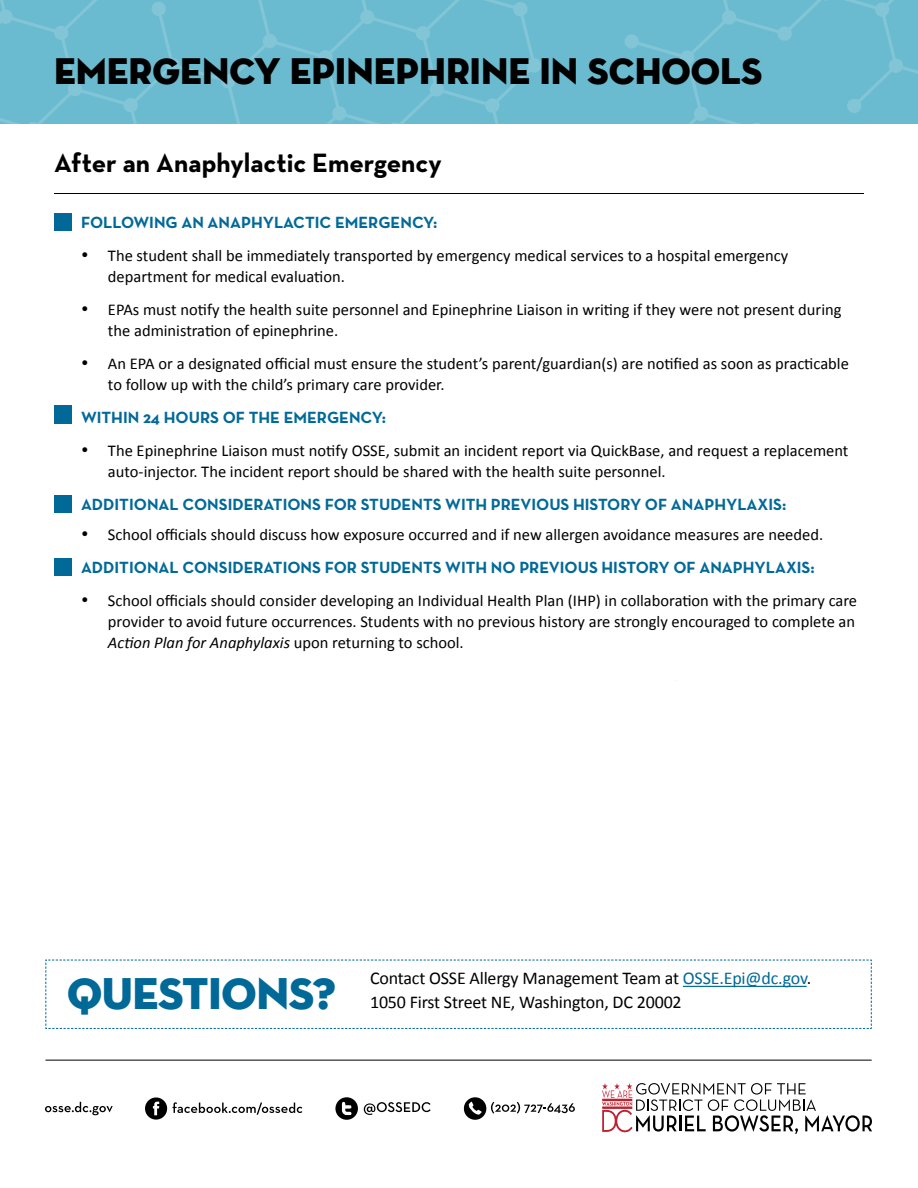
<style>
.page{position:relative;width:918px;height:1188px;background:#fff}
.page>*{position:absolute;margin:0;border:0;box-sizing:border-box;transform-origin:0 0}
.t1{font:45px "Neutra Disp Titling";letter-spacing:-.01em;color:#006998}
.t2{font:37.5px "Neutra Disp Titling";color:#000}
.t3{font:700 27px "Neutra Text";color:#000}
.t4{font:18px "Calibri";letter-spacing:-.01em;color:#000}
.t5{font:16.5px/21px "Calibri";color:#000}
.t6{font:700 16.5px "Neutra Text";color:#006998}
.s1{font-style:italic}
.s2{color:#006998}
</style>
<div class="page">
<hr style="left:45px;top:1060px;width:827px;height:1px;background:#000">
<svg style="left:145px;top:1097px;width:22px;height:23px"></svg>
<svg style="left:173px;top:1102px;width:129px;height:13px"></svg>
<svg style="left:335px;top:1097px;width:23px;height:23px"></svg>
<svg style="left:364px;top:1102px;width:67px;height:13px"></svg>
<svg style="left:45px;top:1102px;width:68px;height:13px"></svg>
<svg style="left:464px;top:1097px;width:111px;height:23px"></svg>
<svg style="left:602px;top:1083px;width:270px;height:51px"></svg>
<svg style="left:45px;top:959px;width:827px;height:70px"></svg>
<svg style="left:618px;top:0;width:300px;height:59px;background:#6cbbd0"></svg>
<div style="left:618px;top:59px;width:300px;height:65px;background:#6bbbd0"></div>
<svg style="left:0;top:0;width:287px;height:124px;background:#6cbbd0"></svg>
<svg style="left:287px;top:0;width:331px;height:124px;background:#6cbbd0"></svg>
<hr style="left:54px;top:193px;width:810px;height:1px;background:#000">
<div style="left:54px;top:213px;width:18px;height:18px;background:#006998"></div>
<div style="left:54px;top:406px;width:18px;height:18px;background:#006998"></div>
<div style="left:54px;top:495px;width:18px;height:18px;background:#006998"></div>
<div style="left:54px;top:558px;width:18px;height:18px;background:#006998"></div>
<h2 class="t2" style="left:54px;top:47px;width:710px">EMERGENCY EPINEPHRINE IN SCHOOLS</h2>
<h3 class="t3" style="left:54px;top:146px;width:389px">After an Anaphylactic Emergency</h3>
<p class="t6" style="left:81px;top:212px;width:358px">FOLLOWING AN ANAPHYLACTIC EMERGENCY:</p>
<p class="t5" style="left:108px;top:244px;width:682px;text-indent:-27px">• The student shall be immediately transported by emergency medical services to a hospital emergency department for medical evaluation.</p>
<p class="t5" style="left:108px;top:298px;width:735px;text-indent:-27px">• EPAs must notify the health suite personnel and Epinephrine Liaison in writing if they were not present during the administration of epinephrine.</p>
<p class="t5" style="left:108px;top:352px;width:742px;text-indent:-27px">• An EPA or a designated official must ensure the student’s parent/guardian(s) are notified as soon as practicable to follow up with the child’s primary care provider.</p>
<p class="t6" style="left:81px;top:407px;width:307px">WITHIN 24 HOURS OF THE EMERGENCY:</p>
<p class="t5" style="left:108px;top:439px;width:742px;text-indent:-27px">• The Epinephrine Liaison must notify OSSE, submit an incident report via QuickBase, and request a replacement auto-injector. The incident report should be shared with the health suite personnel.</p>
<p class="t6" style="left:81px;top:494px;width:707px">ADDITIONAL CONSIDERATIONS FOR STUDENTS WITH PREVIOUS HISTORY OF ANAPHYLAXIS:</p>
<p class="t5" style="left:81px;top:523px;width:744px">• School officials should discuss how exposure occurred and if new allergen avoidance measures are needed.</p>
<p class="t6" style="left:81px;top:557px;width:735px">ADDITIONAL CONSIDERATIONS FOR STUDENTS WITH NO PREVIOUS HISTORY OF ANAPHYLAXIS:</p>
<p class="t5" style="left:108px;top:589px;width:751px;text-indent:-27px">• School officials should consider developing an Individual Health Plan (IHP) in collaboration with the primary care provider to avoid future occurrences. Students with no previous history are strongly encouraged to complete an<br><span class="s1">Action Plan for Anaphylaxis</span> upon returning to school.</p>
<h1 class="t1" style="left:67px;top:966px;width:270px">QUESTIONS?</h1>
<p class="t4" style="left:370px;top:966px;width:443px">Contact OSSE Allergy Management Team at <span class="s2">OSSE.Epi@dc.gov</span>.</p>
<p class="t4" style="left:370px;top:990px;width:313px">1050 First Street NE, Washington, DC 20002</p>
</div>
